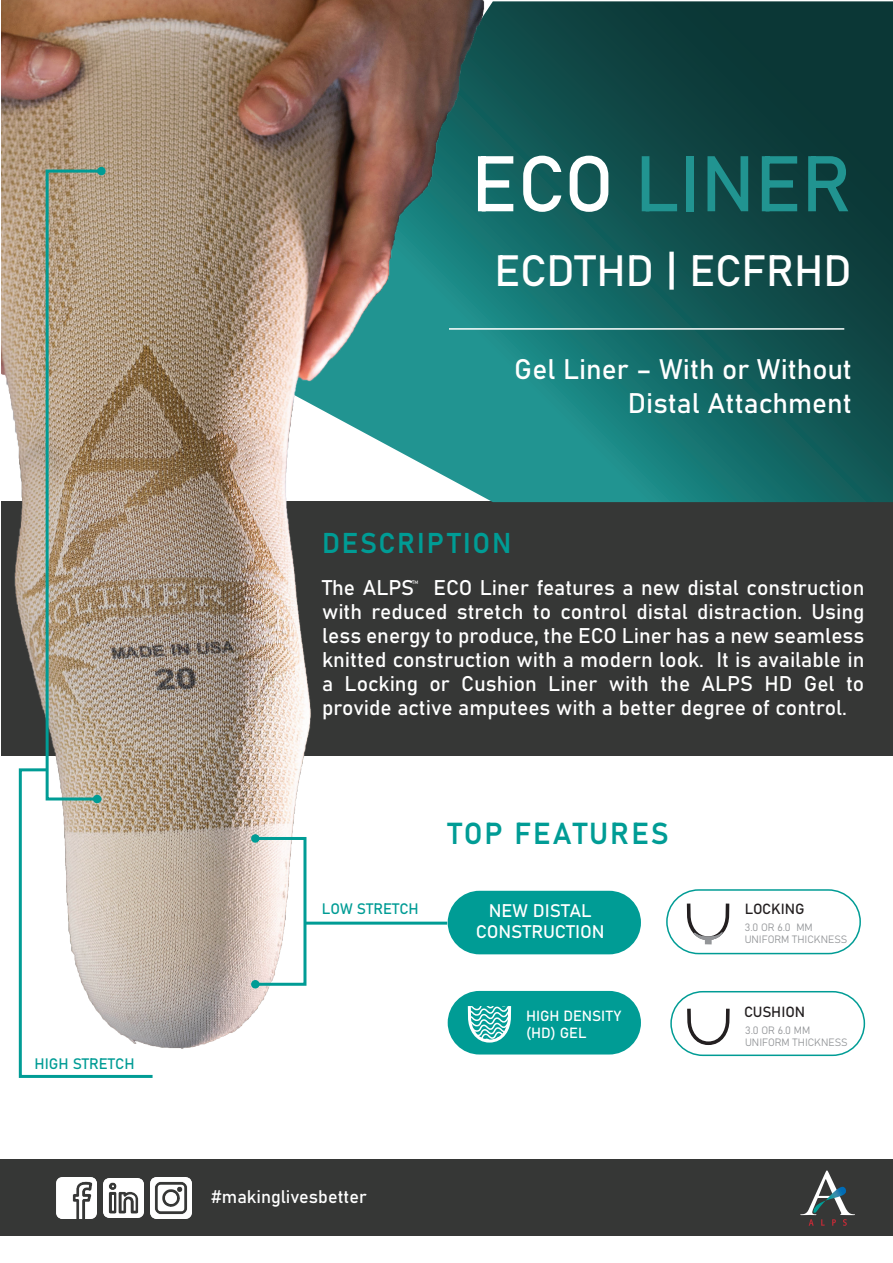
<style>
.page{position:relative;width:893px;height:1263px;background:#fff}
.page>*{position:absolute;margin:0;border:0;box-sizing:border-box;transform-origin:0 0}
.t1{font:77.55px "Bahnschrift";color:#219491}
.t2{font:43.2px "Bahnschrift";color:#fff}
.t3{font:30px "Bahnschrift";letter-spacing:.07em;color:#009c95}
.t4{font:28.2px "Bahnschrift";letter-spacing:.07em;color:#009c95}
.t5{font:27.9px/33.2px "Bahnschrift";color:#fff;text-align:right}
.t6{font:21px/24px "Bahnschrift";color:#fff;text-align:justify}
.t7{font:18px/21.6px "Bahnschrift";color:#fff;text-align:center}
.t8{font:15px "Bahnschrift";color:#009c95}
.t9{font:14.55px/17.4px "Bahnschrift";color:#fff}
.t10{font:14.55px "Bahnschrift";letter-spacing:-.01em;color:#231f20}
.t11{font:10.5px/12.6px "Bahnschrift";color:#939598}
.t12{font:4.95px "Bahnschrift";color:#fff}
.s1{color:#fff}
</style>
<div class="page">
<div style="left:2px;top:501px;width:891px;height:254px;background:#363736"></div>
<svg style="left:490px;top:1px;width:403px;height:501px;background:#125755"></svg>
<div style="left:666px;top:889px;width:195px;height:65px;border:2px solid #009c95;border-radius:32px"></div>
<svg style="left:686px;top:903px;width:44px;height:41px"></svg>
<svg style="left:687px;top:1008px;width:43px;height:37px"></svg>
<div style="left:670px;top:991px;width:195px;height:65px;border:2px solid #009c95;border-radius:32px"></div>
<div style="left:448px;top:891px;width:193px;height:63px;background:#009c95;border-radius:32px"></div>
<img style="left:2px;top:0;width:488px;height:1055px">
<hr style="left:449px;top:328px;width:395px;height:2px;background:#fff">
<div style="left:448px;top:991px;width:193px;height:63px;background:#009c95;border-radius:32px"></div>
<svg style="left:467px;top:1006px;width:45px;height:37px"></svg>
<div style="left:256px;top:837px;width:50px;height:149px;border:3px solid #009c95"></div>
<hr style="left:305px;top:922px;width:142px;height:3px;background:#009c95">
<div style="left:251px;top:834px;width:9px;height:9px;background:#009c95;border-radius:50%"></div>
<div style="left:251px;top:980px;width:9px;height:8px;background:#009c95;border-radius:50%"></div>
<div style="left:46px;top:170px;width:57px;height:630px;border:3px solid #009c95"></div>
<svg style="left:17px;top:767px;width:139px;height:311px"></svg>
<div style="left:93px;top:795px;width:8px;height:8px;background:#009c95;border-radius:50%"></div>
<div style="left:97px;top:167px;width:9px;height:8px;background:#009c95;border-radius:50%"></div>
<div style="left:0;top:1160px;width:893px;height:76px;background:#363736"></div>
<svg style="left:800px;top:1170px;width:55px;height:56px"></svg>
<img style="left:56px;top:1178px;width:40px;height:40px">
<img style="left:151px;top:1178px;width:40px;height:40px">
<img style="left:104px;top:1178px;width:40px;height:40px">
<p class="t8" style="left:34px;top:1053px;width:102px">HIGH STRETCH</p>
<h1 class="t1" style="left:471px;top:125px;width:382px"><span class="s1">ECO</span> LINER</h1>
<h2 class="t2" style="left:494px;top:238px;width:359px">ECDTHD | ECFRHD</h2>
<h3 class="t5" style="left:514px;top:351px;width:339px">Gel Liner – With or Without<br>Distal Attachment</h3>
<h3 class="t4" style="left:322px;top:521px;width:191px">DESCRIPTION</h3>
<p class="t6" style="left:322px;top:574px;width:544px">The ALPS ECO Liner features a new distal construction with reduced stretch to control distal distraction. Using less energy to produce, the ECO Liner has a new seamless knitted construction with a modern look. It is available in a Locking or Cushion Liner with the ALPS HD Gel to provide active amputees with a better degree of control.</p>
<p class="t12" style="left:412px;top:578px;width:8px">TM</p>
<p class="t8" style="left:322px;top:897px;width:98px">LOW STRETCH</p>
<h3 class="t3" style="left:448px;top:811px;width:223px">TOP FEATURES</h3>
<p class="t7" style="left:476px;top:898px;width:130px">NEW DISTAL<br>CONSTRUCTION</p>
<p class="t9" style="left:526px;top:1006px;width:97px">HIGH DENSITY (HD) GEL</p>
<p class="t7" style="left:211px;top:1185px;width:158px">#makinglivesbetter</p>
<p class="t10" style="left:745px;top:898px;width:61px">LOCKING</p>
<p class="t11" style="left:745px;top:920px;width:104px">3.0 OR 6.0 MM<br>UNIFORM THICKNESS</p>
<p class="t10" style="left:744px;top:1001px;width:63px">CUSHION</p>
<p class="t11" style="left:745px;top:1023px;width:104px">3.0 OR 6.0 MM<br>UNIFORM THICKNESS</p>
</div>
